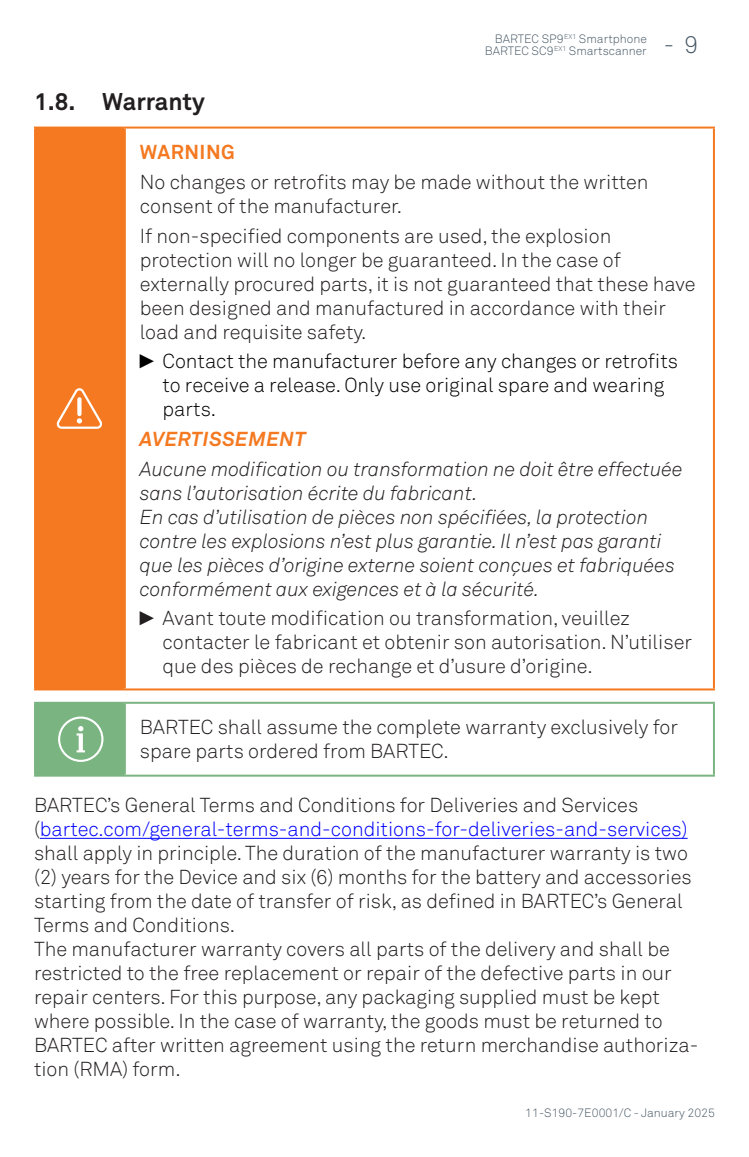
<style>
.page{position:relative;width:749px;height:1157px;background:#fff}
.page>*{position:absolute;margin:0;border:0;box-sizing:border-box;transform-origin:0 0}
.t1{font:700 24px "Akkurat Pro";color:#231f20}
.text_french{font:300 20px/24px "Akkurat Pro";color:#231f20}
.text_french-2{font:italic 300 20px/24px "Akkurat Pro";color:#231f20}
.text{font:300 20px/24px "Akkurat Pro";color:#231f20}
.t2{font:300 20px/24px "Akkurat Pro";color:#000}
.WARNING_Headline_french{font:italic 700 20px "Akkurat Pro";letter-spacing:.025em;color:#f47921}
.WARNING_Headline{font:700 20px "Akkurat Pro";letter-spacing:.025em;color:#f47921}
.t3{font:300 12px/12px "Akkurat Pro";color:#475865}
.s1{font-family:"Arial Narrow";font-weight:400}
.s2{color:#00f}
</style>
<div class="page">
<hr style="left:40px;top:837px;width:647px;height:2px;background:#00f">
<div style="left:35px;top:128px;width:89px;height:561px;background:#f47921"></div>
<hr style="left:34px;top:127px;width:90px;height:2px;background:#f47921">
<hr style="left:34px;top:129px;width:2px;height:559px;background:#f47921">
<hr style="left:124px;top:127px;width:590px;height:2px;background:#f47921">
<hr style="left:712px;top:129px;width:2px;height:559px;background:#f47921">
<hr style="left:34px;top:688px;width:90px;height:2px;background:#f47921">
<hr style="left:124px;top:688px;width:590px;height:2px;background:#f47921">
<svg style="left:124px;top:129px;width:2px;height:559px"></svg>
<svg style="left:56px;top:388px;width:46px;height:41px"></svg>
<svg style="left:77px;top:397px;width:4px;height:19px"></svg>
<div style="left:35px;top:703px;width:89px;height:72px;background:#7ab481"></div>
<hr style="left:124px;top:702px;width:590px;height:2px;background:#7ab481">
<hr style="left:712px;top:704px;width:2px;height:70px;background:#7ab481">
<hr style="left:124px;top:774px;width:590px;height:2px;background:#7ab481">
<hr style="left:34px;top:702px;width:90px;height:2px;background:#7ab481">
<hr style="left:34px;top:704px;width:2px;height:70px;background:#7ab481">
<hr style="left:34px;top:774px;width:90px;height:2px;background:#7ab481">
<svg style="left:124px;top:704px;width:2px;height:70px"></svg>
<svg style="left:58px;top:716px;width:45px;height:46px"></svg>
<p class="t3" style="left:484px;top:33px;width:215px;text-indent:10px">BARTEC SP9<sup>EX1</sup> Smartphone<br>BARTEC SC9<sup>EX1</sup> Smartscanner <sup>-</sup> <sup>9</sup></p>
<p class="t1" style="left:34px;top:86px;width:38px">1.8.</p>
<p class="t1" style="left:102px;top:86px;width:104px">Warranty</p>
<p class="WARNING_Headline" style="left:140px;top:140px;width:97px">WARNING</p>
<p class="text" style="left:140px;top:170px;width:510px">No changes or retrofits may be made without the written consent of the manufacturer.</p>
<p class="text_french" style="left:140px;top:224px;width:557px">If non-specified components are used, the explosion protection will no longer be guaranteed. In the case of externally procured parts, it is not guaranteed that these have been designed and manufactured in accordance with their load and requisite safety.</p>
<p class="t2" style="left:162px;top:349px;width:517px;text-indent:-23px"><span class="s1">►</span>Contact the manufacturer before any changes or retrofits to receive a release. Only use original spare and wearing parts.</p>
<p class="WARNING_Headline_french" style="left:140px;top:427px;width:167px">AVERTISSEMENT</p>
<p class="text_french-2" style="left:140px;top:457px;width:544px">Aucune modification ou transformation ne doit être effectuée sans l’autorisation écrite du fabricant.</p>
<p class="text_french-2" style="left:140px;top:505px;width:536px">En cas d’utilisation de pièces non spécifiées, la protection contre les explosions n’est plus garantie. Il n’est pas garanti que les pièces d’origine externe soient conçues et fabriquées conformément aux exigences et à la sécurité.</p>
<p class="text_french" style="left:162px;top:606px;width:531px;text-indent:-23px"><span class="s1">►</span>Avant toute modification ou transformation, veuillez contacter le fabricant et obtenir son autorisation. N’utiliser que des pièces de rechange et d’usure d’origine.</p>
<p class="text" style="left:140px;top:715px;width:539px">BARTEC shall assume the complete warranty exclusively for spare parts ordered from BARTEC.</p>
<p class="text_french" style="left:34px;top:793px;width:605px">BARTEC’s General Terms and Conditions for Deliveries and Services</p>
<p class="text_french" style="left:34px;top:817px;width:659px">(<span class="s2">bartec.com/general-terms-and-conditions-for-deliveries-and-services) </span>shall apply in principle. The duration of the manufacturer warranty is two (2) years for the Device and six (6) months for the battery and accessories starting from the date of transfer of risk, as defined in BARTEC’s General Terms and Conditions.</p>
<p class="text_french" style="left:34px;top:937px;width:665px">The manufacturer warranty covers all parts of the delivery and shall be restricted to the free replacement or repair of the defective parts in our repair centers. For this purpose, any packaging supplied must be kept where possible. In the case of warranty, the goods must be returned to BARTEC after written agreement using the return merchandise authoriza&shy;tion (RMA) form.</p>
<p class="t3" style="left:525px;top:1106px;width:191px">11-S190-7E0001/C - January 2025</p>
</div>
